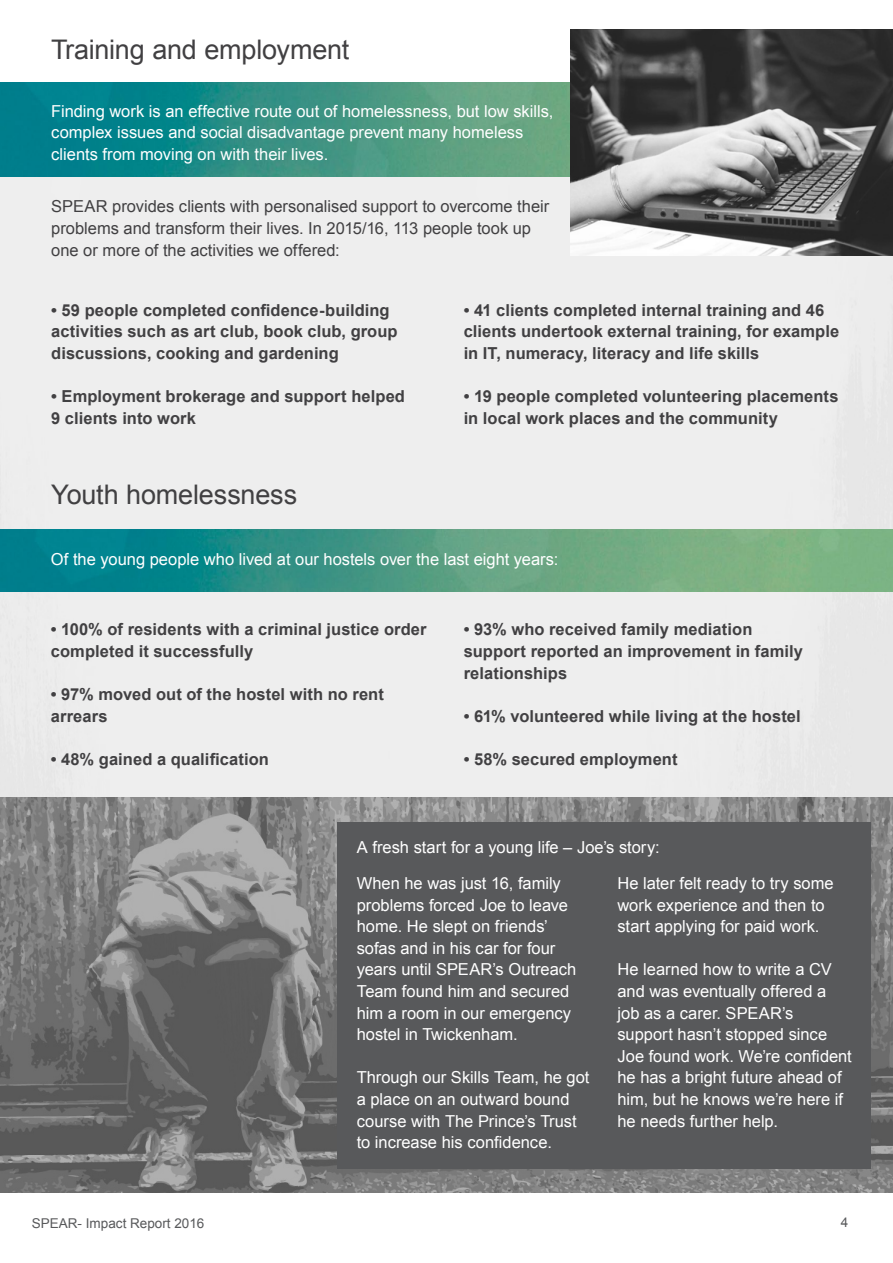
<style>
.page{position:relative;width:893px;height:1263px;background:#fff}
.page>*{position:absolute;margin:0;border:0;box-sizing:border-box;transform-origin:0 0}
.t1{font:27px "Arial";letter-spacing:-.005em;color:#414042}
.t2{font:16.5px/21.6px "Arial";color:#fff}
.t3{font:700 16.5px/21.6px "Arial";letter-spacing:.005em;color:#414042}
.t4{font:16.5px/21.6px "Arial";color:#414042}
.t5{font:13.5px "Arial";color:#58595b}
</style>
<div class="page">
<img style="left:0;top:82px;width:893px;height:715px">
<img style="left:0;top:797px;width:893px;height:396px">
<div style="left:337px;top:822px;width:534px;height:346px;background:#58595b"></div>
<img style="left:570px;top:30px;width:323px;height:225px">
<img style="left:0;top:529px;width:893px;height:62px">
<h1 class="t1" style="left:51px;top:32px;width:299px">Training and employment</h1>
<p class="t2" style="left:51px;top:100px;width:504px">Finding work is an effective route out of homelessness, but low skills, complex issues and social disadvantage prevent many homeless clients from moving on with their lives.</p>
<p class="t4" style="left:51px;top:196px;width:500px">SPEAR provides clients with personalised support to overcome their problems and transform their lives. In 2015/16, 113 people took up one or more of the activities we offered:</p>
<p class="t3" style="left:51px;top:299px;width:348px">• 59 people completed confidence-building activities such as art club, book club, group discussions, cooking and gardening</p>
<p class="t3" style="left:51px;top:386px;width:355px">• Employment brokerage and support helped<br>9 clients into work</p>
<h1 class="t1" style="left:51px;top:477px;width:248px">Youth homelessness</h1>
<p class="t3" style="left:464px;top:299px;width:377px">• 41 clients completed internal training and 46 clients undertook external training, for example in IT, numeracy, literacy and life skills</p>
<p class="t3" style="left:464px;top:386px;width:376px">• 19 people completed volunteering placements in local work places and the community</p>
<p class="t2" style="left:51px;top:548px;width:509px">Of the young people who lived at our hostels over the last eight years:</p>
<p class="t3" style="left:51px;top:619px;width:377px">• 100% of residents with a criminal justice order completed it successfully</p>
<p class="t3" style="left:51px;top:684px;width:335px">• 97% moved out of the hostel with no rent arrears</p>
<p class="t3" style="left:51px;top:749px;width:220px">• 48% gained a qualification</p>
<p class="t3" style="left:464px;top:619px;width:341px">• 93% who received family mediation support reported an improvement in family relationships</p>
<p class="t3" style="left:464px;top:706px;width:339px">• 61% volunteered while living at the hostel</p>
<p class="t3" style="left:464px;top:749px;width:215px">• 58% secured employment</p>
<p class="t2" style="left:357px;top:836px;width:304px">A fresh start for a young life – Joe’s story:</p>
<p class="t2" style="left:357px;top:873px;width:221px">When he was just 16, family problems forced Joe to leave home. He slept on friends’ sofas and in his car for four years until SPEAR’s Outreach<br>Team found him and secured him a room in our emergency hostel in Twickenham.</p>
<p class="t2" style="left:357px;top:1067px;width:234px">Through our Skills Team, he got a place on an outward bound course with The Prince’s Trust to increase his confidence.</p>
<p class="t2" style="left:617px;top:873px;width:218px">He later felt ready to try some work experience and then to start applying for paid work.</p>
<p class="t2" style="left:617px;top:959px;width:236px">He learned how to write a CV and was eventually offered a job as a carer. SPEAR’s support hasn’t stopped since<br>Joe found work. We’re confident he has a bright future ahead of him, but he knows we’re here if he needs further help.</p>
<p class="t5" style="left:32px;top:1214px;width:174px">SPEAR- Impact Report 2016</p>
<p class="t5" style="left:841px;top:1213px;width:9px">4</p>
</div>
